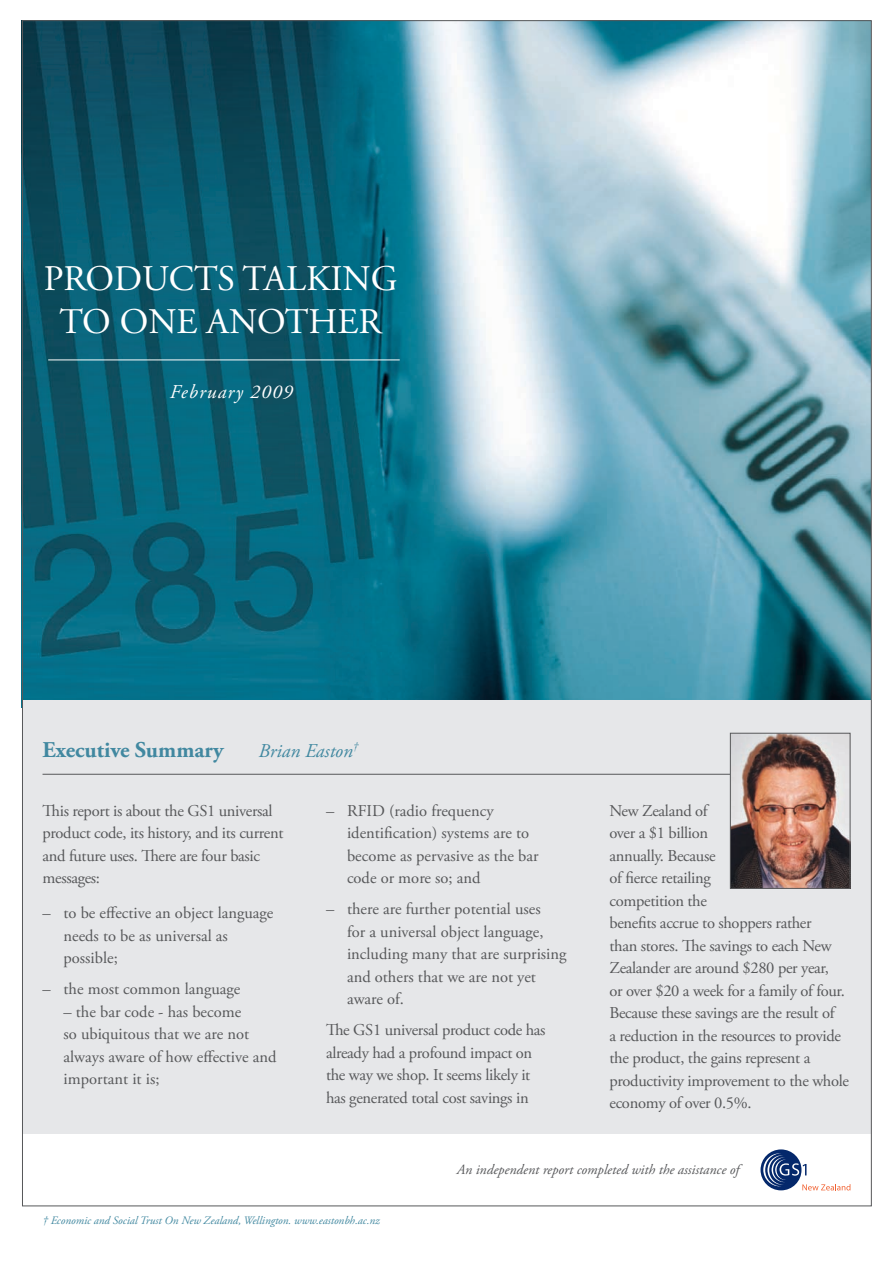
<style>
.page{position:relative;width:893px;height:1263px;background:#fff}
.page>*{position:absolute;margin:0;border:0;box-sizing:border-box;transform-origin:0 0}
.t1{font:36px/43.2px "Adobe Garamond Pro";color:#fff;text-align:center}
.t2{font:700 22.5px "Adobe Garamond Pro";color:#4188a0}
.t3{font:italic 19.5px "Adobe Garamond Pro";letter-spacing:.06em;color:#fff}
.t4{font:italic 19.5px "Adobe Garamond Pro";color:#4188a0}
.t5{font:16.5px/22.5px "Adobe Garamond Pro";letter-spacing:-.02em;color:#57585a}
.t6{font:16.5px/22.5px "Adobe Garamond Pro";color:#57585a}
.t7{font:italic 14.1px "Adobe Garamond Pro";color:#57585a}
.t8{font:italic 11.4px "Adobe Garamond Pro";color:#4188a0}
</style>
<div class="page">
<img style="left:24px;top:22px;width:846px;height:678px">
<div style="left:22px;top:700px;width:849px;height:433px;background:#e6e7e9"></div>
<hr style="left:43px;top:774px;width:725px;height:1px;background:#57585a">
<img style="left:732px;top:735px;width:116px;height:152px">
<div style="left:730px;top:733px;width:120px;height:156px;border:1px solid #57585a"></div>
<hr style="left:48px;top:360px;width:352px;height:1px;background:#fff">
<svg style="left:760px;top:1149px;width:90px;height:41px"></svg>
<h1 class="t1" style="left:44px;top:258px;width:355px">PRODUCTS TALKING<br>TO ONE ANOTHER</h1>
<p class="t3" style="left:170px;top:380px;width:124px">February 2009</p>
<h2 class="t2" style="left:43px;top:737px;width:183px">Executive Summary</h2>
<p class="t4" style="left:259px;top:739px;width:101px">Brian Easton<sup>†</sup></p>
<p class="t5" style="left:43px;top:800px;width:242px">This report is about the GS1 universal product code, its history, and its current and future uses. There are four basic messages:</p>
<p class="t6" style="left:64px;top:902px;width:211px;text-indent:-21px">– to be effective an object language needs to be as universal as possible;</p>
<p class="t6" style="left:43px;top:978px;width:199px">– the most common language</p>
<p class="t6" style="left:64px;top:1001px;width:215px">– the bar code - has become<br>so ubiquitous that we are not always aware of how effective and important it is;</p>
<p class="t6" style="left:347px;top:800px;width:193px;text-indent:-21px">– RFID (radio frequency identification) systems are to become as pervasive as the bar code or more so; and</p>
<p class="t6" style="left:347px;top:898px;width:221px;text-indent:-21px">– there are further potential uses<br>for a universal object language, including many that are surprising and others that we are not yet aware of.</p>
<p class="t5" style="left:326px;top:1019px;width:221px">The GS1 universal product code has already had a profound impact on the way we shop. It seems likely it has generated total cost savings in</p>
<p class="t5" style="left:609px;top:800px;width:241px">New Zealand of<br>over a $1 billion<br>annually. Because<br>of fierce retailing<br>competition the<br>benefits accrue to shoppers rather<br>than stores. The savings to each New<br>Zealander are around $280 per year,<br>or over $20 a week for a family of four.<br>Because these savings are the result of<br>a reduction in the resources to provide the product, the gains represent a productivity improvement to the whole economy of over 0.5%.</p>
<p class="t8" style="left:43px;top:1213px;width:339px">† Economic and Social Trust On New Zealand, Wellington. www.eastonbh.ac.nz</p>
<p class="t7" style="left:457px;top:1161px;width:284px">An independent report completed with the assistance of</p>
</div>
